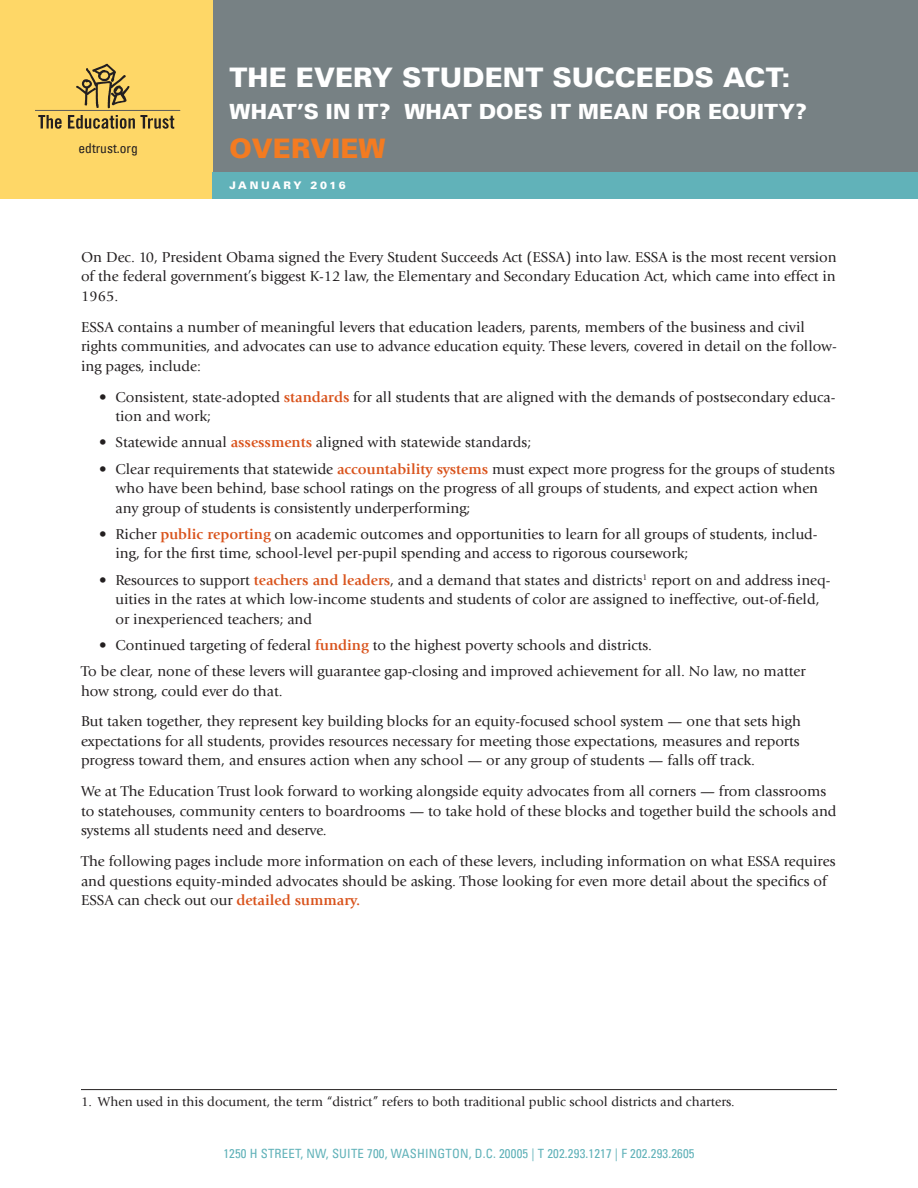
<style>
.page{position:relative;width:918px;height:1188px;background:#fff}
.page>*{position:absolute;margin:0;border:0;box-sizing:border-box;transform-origin:0 0}
.Title-White{font:900 27px "Univers LT";color:#fff}
.Subtitle{font:900 27px "Univers LT";color:#f47b21}
.Subtitle-2{font:900 21px "Univers LT";letter-spacing:.005em;color:#fff}
._1_body_text_first{font:15px/19.5px "Giovanni";color:#231f20}
._1_body_bullets{font:15px/19.5px "Giovanni";color:#231f20}
.Footnote_text{font:13.5px "Giovanni";color:#231f20}
.t1{font:condensed 13.5px "Univers LT";color:#231f20}
.t2{font:condensed 12.75px "Univers LT";letter-spacing:.015em;color:#61b2b9}
._0_cover_date{font:900 10.5px "Univers LT";letter-spacing:.22em;color:#fff}
.s1{font-weight:700;color:#d9531c}
</style>
<div class="page">
<div style="left:0;top:0;width:213px;height:199px;background:#fed767"></div>
<div style="left:213px;top:0;width:705px;height:197px;background:#778184"></div>
<div style="left:213px;top:172px;width:705px;height:27px;background:#61b2b9"></div>
<svg style="left:38px;top:115px;width:24px;height:14px"></svg>
<svg style="left:68px;top:115px;width:106px;height:14px"></svg>
<svg style="left:76px;top:64px;width:54px;height:44px"></svg>
<hr style="left:35px;top:110px;width:145px;height:1px;background:#57585a">
<hr style="left:81px;top:1089px;width:756px;height:1px;background:#231f20">
<p class="t1" style="left:79px;top:140px;width:61px">edtrust.org</p>
<p class="Title-White" style="left:230px;top:60px;width:562px">THE EVERY STUDENT SUCCEEDS ACT:</p>
<p class="Subtitle-2" style="left:230px;top:98px;width:579px">WHAT’S IN IT? WHAT DOES IT MEAN FOR EQUITY?</p>
<p class="Subtitle" style="left:230px;top:131px;width:158px">OVERVIEW</p>
<p class="_0_cover_date" style="left:230px;top:179px;width:118px">JANUARY 2016</p>
<p class="_1_body_text_first" style="left:81px;top:247px;width:757px;text-align:justify">On Dec. 10, President Obama signed the Every Student Succeeds Act (ESSA) into law. ESSA is the most recent version of the federal government’s biggest K-12 law, the Elementary and Secondary Education Act, which came into effect in 1965.</p>
<p class="_1_body_text_first" style="left:81px;top:317px;width:758px">ESSA contains a number of meaningful levers that education leaders, parents, members of the business and civil rights communities, and advocates can use to advance education equity. These levers, covered in detail on the follow&shy;ing pages, include:</p>
<p class="_1_body_bullets" style="left:116px;top:387px;width:721px;text-indent:-16px">• Consistent, state-adopted <span class="s1">standards</span> for all students that are aligned with the demands of postsecondary educa&shy;tion and work;</p>
<p class="_1_body_bullets" style="left:99px;top:433px;width:434px">• Statewide annual <span class="s1">assessments</span> aligned with statewide standards;</p>
<p class="_1_body_bullets" style="left:116px;top:459px;width:721px;text-indent:-16px">• Clear requirements that statewide <span class="s1">accountability systems</span> must expect more progress for the groups of students who have been behind, base school ratings on the progress of all groups of students, and expect action when any group of students is consistently underperforming;</p>
<p class="_1_body_bullets" style="left:116px;top:524px;width:704px;text-indent:-16px">• Richer <span class="s1">public reporting</span> on academic outcomes and opportunities to learn for all groups of students, includ&shy;ing, for the first time, school-level per-pupil spending and access to rigorous coursework;</p>
<p class="_1_body_bullets" style="left:116px;top:570px;width:717px;text-indent:-16px">• Resources to support <span class="s1">teachers and leaders</span>, and a demand that states and districts<sup>1</sup> report on and address ineq&shy;uities in the rates at which low-income students and students of color are assigned to ineffective, out-of-field, or inexperienced teachers; and</p>
<p class="_1_body_bullets" style="left:99px;top:635px;width:555px">• Continued targeting of federal <span class="s1">funding</span> to the highest poverty schools and districts.</p>
<p class="_1_body_text_first" style="left:81px;top:661px;width:726px">To be clear, none of these levers will guarantee gap-closing and improved achievement for all. No law, no matter how strong, could ever do that.</p>
<p class="_1_body_text_first" style="left:81px;top:712px;width:721px;text-align:justify">But taken together, they represent key building blocks for an equity-focused school system — one that sets high expectations for all students, provides resources necessary for meeting those expectations, measures and reports progress toward them, and ensures action when any school — or any group of students — falls off track.</p>
<p class="_1_body_text_first" style="left:81px;top:782px;width:757px">We at The Education Trust look forward to working alongside equity advocates from all corners — from classrooms to statehouses, community centers to boardrooms — to take hold of these blocks and together build the schools and systems all students need and deserve.</p>
<p class="_1_body_text_first" style="left:81px;top:851px;width:756px">The following pages include more information on each of these levers, including information on what ESSA requires and questions equity-minded advocates should be asking. Those looking for even more detail about the specifics of<br>ESSA can check out our <span class="s1">detailed summary.</span></p>
<p class="Footnote_text" style="left:81px;top:1093px;width:655px">1. When used in this document, the term “district” refers to both traditional public school districts and charters.</p>
<p class="t2" style="left:223px;top:1146px;width:473px">1250 H STREET, NW, SUITE 700, WASHINGTON, D.C. 20005 | T 202.293.1217 | F 202.293.2605</p>
</div>
